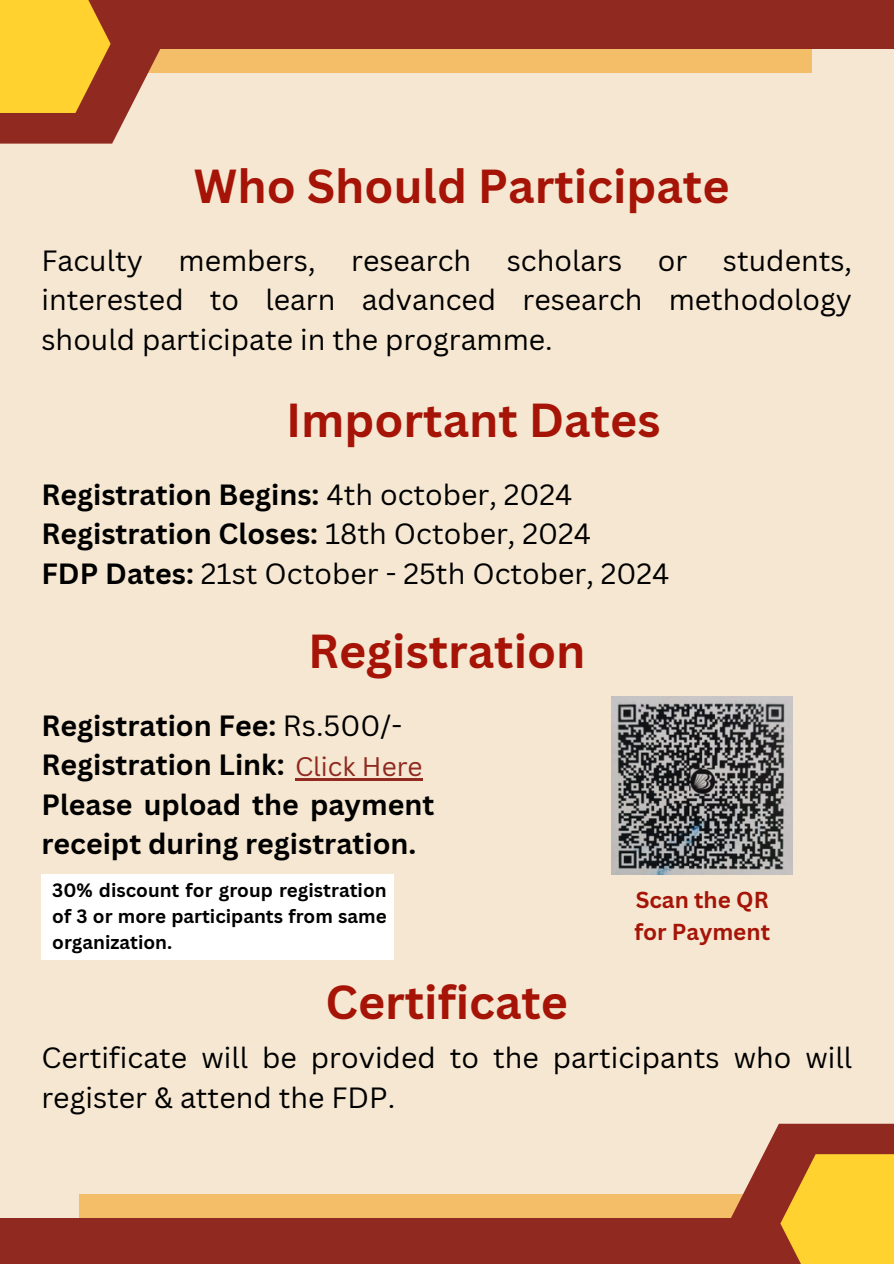
<style>
.page{position:relative;width:894px;height:1264px;background:#fff}
.page>*{position:absolute;margin:0;border:0;box-sizing:border-box;transform-origin:0 0}
.t1{font:700 46.5px "Canva Sans";color:#a51407}
.t2{font:28.5px/39.3px "Canva Sans";color:#000}
.t3{font:700 28.5px/39.3px "Canva Sans";color:#000}
.t4{font:700 22.5px/31.3px "Canva Sans";color:#a51407}
.t5{font:700 18.75px/25.8px "Canva Sans";color:#000;text-align:justify}
.s1{font-weight:700}
.s2{font-weight:400}
.s3{font-weight:400;font-size:26.1px;color:#902920}
</style>
<div class="page">
<div style="left:0;top:0;width:893px;height:1263px;background:#f5e7d1"></div>
<div style="left:0;top:0;width:811px;height:73px;background:#f4be69"></div>
<div style="left:0;top:0;width:893px;height:49px;background:#902920"></div>
<svg style="left:0;top:49px;width:160px;height:95px;fill:#902920"></svg>
<div style="left:0;top:0;width:111px;height:113px;background:#ffd230"></div>
<div style="left:79px;top:1193px;width:814px;height:70px;background:#f4be69"></div>
<div style="left:0;top:1218px;width:893px;height:45px;background:#902920"></div>
<svg style="left:730px;top:1123px;width:163px;height:95px;fill:#902920"></svg>
<div style="left:780px;top:1154px;width:113px;height:109px;background:#ffd230"></div>
<img style="left:611px;top:696px;width:180px;height:178px">
<hr style="left:295px;top:778px;width:127px;height:2px;background:#902920">
<div style="left:41px;top:874px;width:353px;height:85px;background:#fff"></div>
<h2 class="t1" style="left:194px;top:154px;width:537px">Who Should Participate</h2>
<h1 class="t2" style="left:41px;top:240px;width:812px;text-align:justify">Faculty members, research scholars or students, interested to learn advanced research methodology should participate in the programme.</h1>
<h1 class="t1" style="left:286px;top:387px;width:376px">Important Dates</h1>
<h2 class="t2" style="left:41px;top:474px;width:629px"><span class="s1">Registration Begins:</span> 4th october, 2024<br><span class="s1">Registration Closes:</span> 18th October, 2024<br><span class="s1">FDP Dates:</span> 21st October - 25th October, 2024</h2>
<h2 class="t1" style="left:308px;top:618px;width:279px">Registration</h2>
<h2 class="t3" style="left:41px;top:705px;width:394px">Registration Fee: <span class="s2">Rs.500/-<br></span>Registration Link: <span class="s3">Click Here<br></span>Please upload the payment receipt during registration.</h2>
<h2 class="t5" style="left:52px;top:876px;width:336px">30% discount for group registration of 3 or more participants from same organization.</h2>
<p class="t4" style="left:634px;top:883px;width:137px">Scan the QR for Payment</p>
<h3 class="t1" style="left:325px;top:969px;width:244px">Certificate</h3>
<h1 class="t2" style="left:41px;top:1037px;width:812px">Certificate will be provided to the participants who will register &amp; attend the FDP.</h1>
</div>
